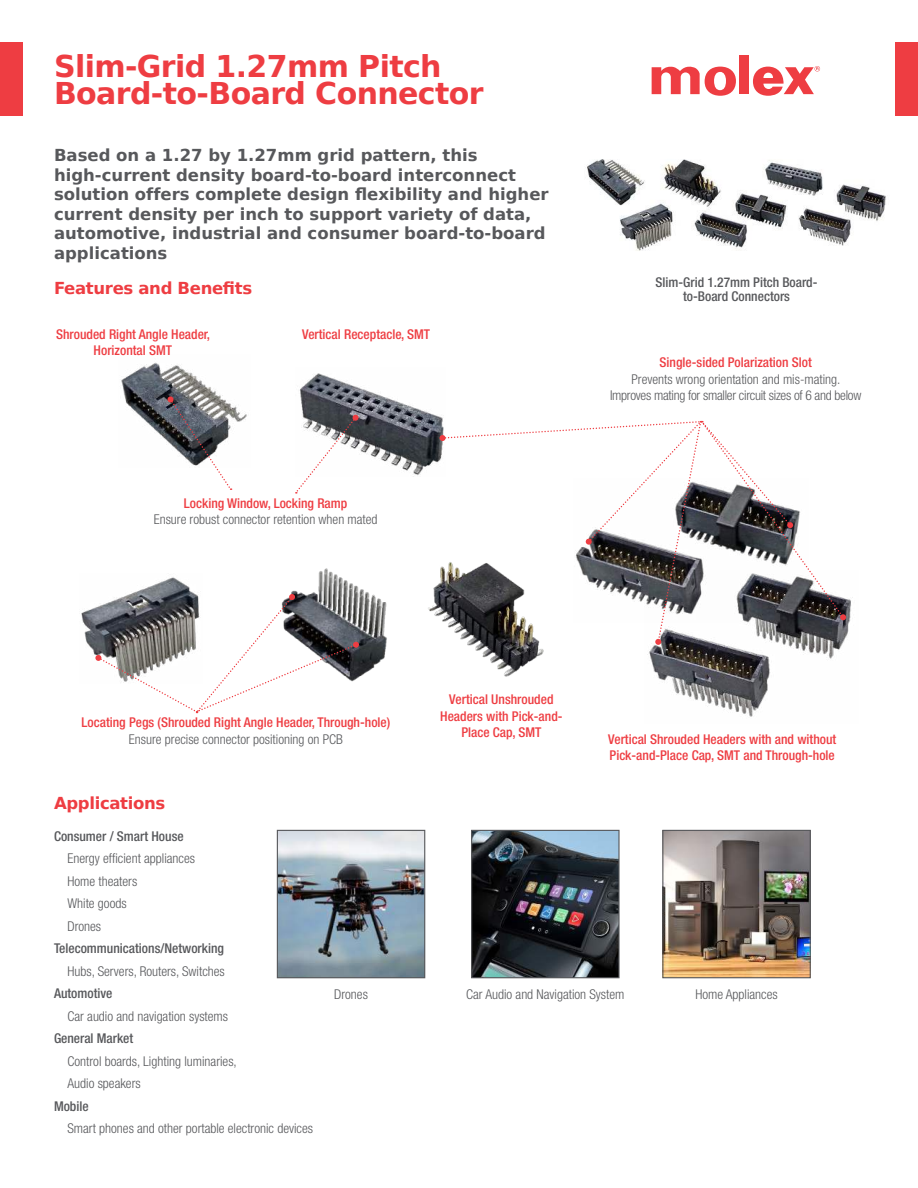
<style>
.page{position:relative;width:918px;height:1188px;background:#fff}
.page>*{position:absolute;margin:0;border:0;box-sizing:border-box;transform-origin:0 0}
.t1{font:700 30px/27px "Bitstream Vera Sans";letter-spacing:-.02em;color:#ee3d42}
.t2{font:700 16.5px/19.5px "Bitstream Vera Sans";color:#57585b}
.t3{font:700 16.5px "Bitstream Vera Sans";letter-spacing:-.02em;color:#ee3d42}
.t4{font:300 condensed 13.5px/22.5px "Helvetica Neue LT Std";color:#57585b}
.t5{font:500 condensed 13.5px/16.5px "Helvetica Neue LT Std";color:#ee3d42;text-align:center}
.t6{font:500 condensed 13.5px/13.5px "Helvetica Neue LT Std";color:#57585b;text-align:center}
.t7{font:300 condensed 13.5px/16.5px "Helvetica Neue LT Std";letter-spacing:-.02em;color:#57585b;text-align:center}
</style>
<div class="page">
<img style="left:587px;top:159px;width:299px;height:92px">
<div style="left:0;top:42px;width:23px;height:74px;background:#ee3d42"></div>
<div style="left:895px;top:42px;width:23px;height:74px;background:#ee3d42"></div>
<img style="left:279px;top:832px;width:144px;height:144px">
<div style="left:277px;top:830px;width:148px;height:148px;border:1px solid #57585b"></div>
<img style="left:473px;top:832px;width:145px;height:144px">
<div style="left:471px;top:830px;width:149px;height:148px;border:1px solid #57585b"></div>
<img style="left:664px;top:832px;width:145px;height:144px">
<div style="left:662px;top:830px;width:149px;height:148px;border:1px solid #57585b"></div>
<div style="left:739px;top:56px;width:10px;height:38px;background:#ee3d42"></div>
<svg style="left:652px;top:66px;width:84px;height:30px"></svg>
<svg style="left:753px;top:66px;width:67px;height:30px"></svg>
<img style="left:121px;top:362px;width:126px;height:82px">
<img style="left:300px;top:373px;width:143px;height:102px">
<img style="left:81px;top:577px;width:114px;height:78px">
<img style="left:291px;top:568px;width:96px;height:109px">
<img style="left:647px;top:597px;width:206px;height:120px">
<img style="left:428px;top:583px;width:116px;height:94px">
<svg style="left:170px;top:399px;width:62px;height:91px"></svg>
<svg style="left:167px;top:396px;width:7px;height:7px"></svg>
<svg style="left:295px;top:415px;width:64px;height:79px"></svg>
<svg style="left:95px;top:594px;width:264px;height:119px"></svg>
<svg style="left:440px;top:420px;width:406px;height:225px"></svg>
<h1 class="t1" style="left:54px;top:55px;width:431px">Slim-Grid 1.27mm Pitch<br>Board-to-Board Connector</h1>
<p class="t2" style="left:54px;top:147px;width:496px">Based on a 1.27 by 1.27mm grid pattern, this high-current density board-to-board interconnect solution offers complete design 昀氀exibility and higher current density per inch to support variety of data, automotive, industrial and consumer board-to-board applications</p>
<p class="t3" style="left:54px;top:279px;width:200px">Features and Bene昀椀ts</p>
<p class="t5" style="left:56px;top:327px;width:156px">Shrouded Right Angle Header,<br>Horizontal SMT</p>
<p class="t5" style="left:302px;top:327px;width:129px">Vertical Receptacle, SMT</p>
<p class="t5" style="left:184px;top:496px;width:165px">Locking Window, Locking Ramp</p>
<p class="t4" style="left:154px;top:509px;width:225px">Ensure robust connector retention when mated</p>
<p class="t6" style="left:656px;top:277px;width:163px">Slim-Grid 1.27mm Pitch Board&shy;to-Board Connectors</p>
<p class="t5" style="left:660px;top:355px;width:154px">Single-sided Polarization Slot</p>
<p class="t7" style="left:610px;top:372px;width:253px">Prevents wrong orientation and mis-mating.<br>Improves mating for smaller circuit sizes of 6 and below</p>
<p class="t5" style="left:82px;top:715px;width:310px">Locating Pegs (Shrouded Right Angle Header, Through-hole)</p>
<p class="t4" style="left:129px;top:729px;width:216px">Ensure precise connector positioning on PCB</p>
<p class="t3" style="left:54px;top:797px;width:113px">Applications</p>
<p class="t5" style="left:440px;top:692px;width:124px">Vertical Unshrouded<br>Headers with Pick-and-<br>Place Cap, SMT</p>
<p class="t5" style="left:608px;top:732px;width:230px;text-align:left">Vertical Shrouded Headers with and without<br>Pick-and-Place Cap, SMT and Through-hole</p>
<p class="t6" style="left:54px;top:830px;width:131px">Consumer / Smart House</p>
<p class="t4" style="left:68px;top:848px;width:129px">Energy efficient appliances<br>Home theaters<br>White goods<br>Drones</p>
<p class="t6" style="left:54px;top:943px;width:172px">Telecommunications/Networking</p>
<p class="t4" style="left:68px;top:961px;width:159px">Hubs, Servers, Routers, Switches</p>
<p class="t6" style="left:54px;top:988px;width:60px">Automotive</p>
<p class="t4" style="left:68px;top:1006px;width:162px">Car audio and navigation systems</p>
<p class="t6" style="left:54px;top:1033px;width:81px">General Market</p>
<p class="t4" style="left:68px;top:1051px;width:171px">Control boards, Lighting luminaries,<br>Audio speakers</p>
<p class="t6" style="left:54px;top:1100px;width:36px">Mobile</p>
<p class="t4" style="left:68px;top:1118px;width:247px">Smart phones and other portable electronic devices</p>
<p class="t4" style="left:334px;top:984px;width:35px">Drones</p>
<p class="t4" style="left:466px;top:984px;width:160px">Car Audio and Navigation System</p>
<p class="t4" style="left:695px;top:984px;width:84px">Home Appliances</p>
</div>
